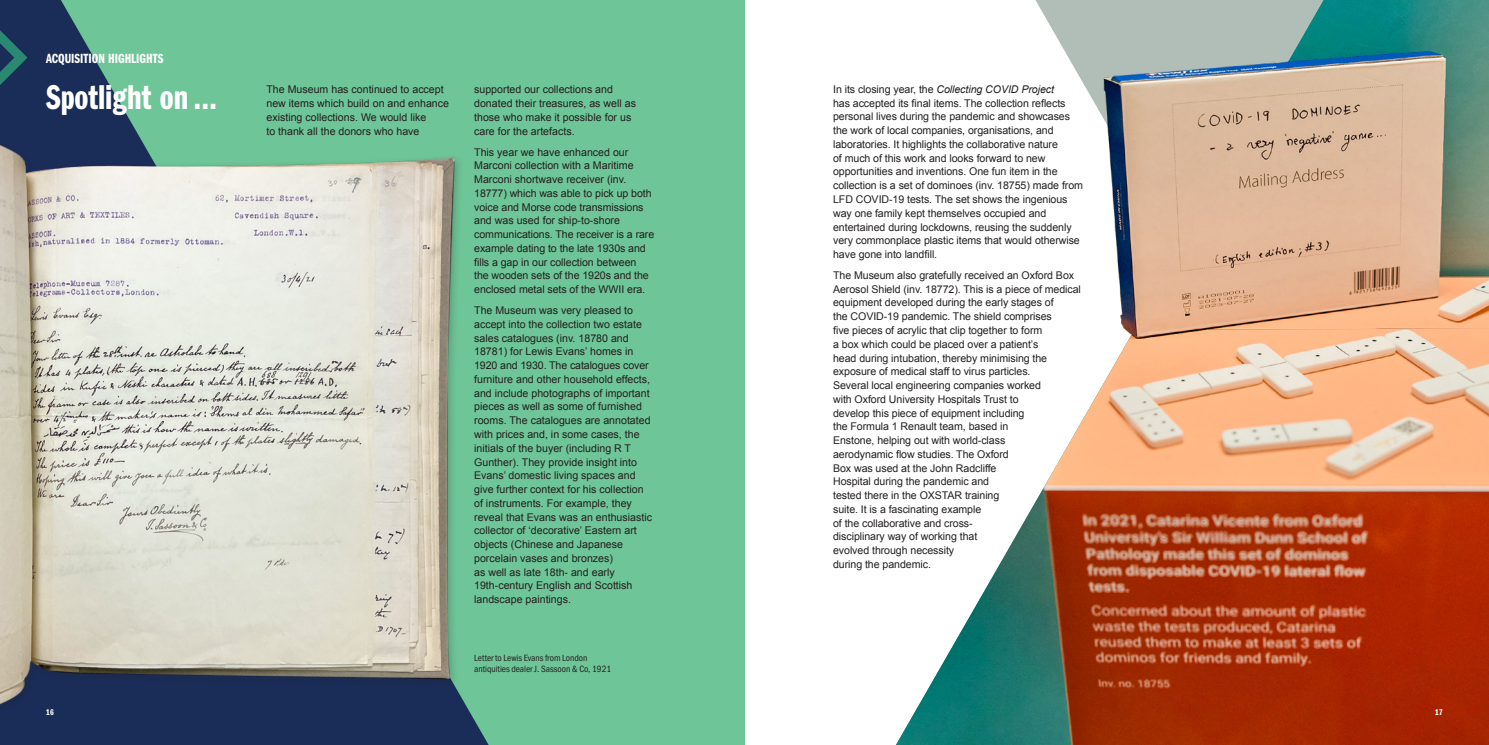
<style>
.page{position:relative;width:1489px;height:745px;background:#fff}
.page>*{position:absolute;margin:0;border:0;box-sizing:border-box;transform-origin:0 0}
.t1{font:35.62px "Franklin Gothic URW Com Dem";color:#fff}
.t2{font:13.75px "Franklin Gothic URW Com Dem";color:#fff}
.t3{font:10.62px/13.8px "Arial";letter-spacing:-.005em;color:#231f20}
.t4{font:9.38px/11.2px "Franklin Gothic URW Cond";letter-spacing:-.005em;color:#231f20}
.t5{font:8.62px "Franklin Gothic LT Pro Dm Cm";color:#fff}
.s1{font-style:italic}
</style>
<div class="page">
<img style="left:896px;top:0;width:592px;height:744px">
<div style="left:0;top:0;width:744px;height:744px;background:#6ec597"></div>
<svg style="left:0;top:0;width:488px;height:744px"></svg>
<img style="left:896px;top:32px;width:592px;height:323px">
<svg style="left:1106px;top:64px;width:183px;height:255px;background:#c8ab97"></svg>
<img style="left:0;top:133px;width:476px;height:582px">
<svg style="left:0;top:30px;width:27px;height:55px"></svg>
<p class="t2" style="left:46px;top:49px;width:119px">ACQUISITION HIGHLIGHTS</p>
<h1 class="t1" style="left:46px;top:72px;width:172px">Spotlight on …</h1>
<p class="t3" style="left:266px;top:83px;width:184px">The Museum has continued to accept new items which build on and enhance existing collections. We would like<br>to thank all the donors who have</p>
<p class="t3" style="left:833px;top:82px;width:251px">In its closing year, the <span class="s1">Collecting COVID Project<br></span>has accepted its final items. The collection reflects personal lives during the pandemic and showcases the work of local companies, organisations, and laboratories. It highlights the collaborative nature<br>of much of this work and looks forward to new opportunities and inventions. One fun item in the collection is a set of dominoes (inv. 18755) made from LFD COVID-19 tests. The set shows the ingenious way one family kept themselves occupied and entertained during lockdowns, reusing the suddenly very commonplace plastic items that would otherwise have gone into landfill.</p>
<p class="t3" style="left:833px;top:268px;width:249px">The Museum also gratefully received an Oxford Box Aerosol Shield (inv. 18772). This is a piece of medical equipment developed during the early stages of<br>the COVID-19 pandemic. The shield comprises<br>five pieces of acrylic that clip together to form<br>a box which could be placed over a patient’s<br>head during intubation, thereby minimising the exposure of medical staff to virus particles.<br>Several local engineering companies worked<br>with Oxford University Hospitals Trust to<br>develop this piece of equipment including<br>the Formula 1 Renault team, based in<br>Enstone, helping out with world-class<br>aerodynamic flow studies. The Oxford<br>Box was used at the John Radcliffe<br>Hospital during the pandemic and<br>tested there in the OXSTAR training<br>suite. It is a fascinating example<br>of the collaborative and cross-<br>disciplinary way of working that<br>evolved through necessity<br>during the pandemic.</p>
<p class="t3" style="left:474px;top:83px;width:163px">supported our collections and donated their treasures, as well as those who make it possible for us care for the artefacts.</p>
<p class="t3" style="left:474px;top:145px;width:182px">This year we have enhanced our Marconi collection with a Maritime Marconi shortwave receiver (inv.<br>18777) which was able to pick up both voice and Morse code transmissions and was used for ship-to-shore communications. The receiver is a rare example dating to the late 1930s and fills a gap in our collection between<br>the wooden sets of the 1920s and the enclosed metal sets of the WWII era.</p>
<p class="t3" style="left:474px;top:303px;width:179px">The Museum was very pleased to accept into the collection two estate sales catalogues (inv. 18780 and 18781) for Lewis Evans’ homes in 1920 and 1930. The catalogues cover furniture and other household effects, and include photographs of important pieces as well as some of furnished rooms. The catalogues are annotated with prices and, in some cases, the initials of the buyer (including R T Gunther). They provide insight into Evans’ domestic living spaces and give further context for his collection of instruments. For example, they reveal that Evans was an enthusiastic collector of ‘decorative’ Eastern art objects (Chinese and Japanese porcelain vases and bronzes)<br>as well as late 18th- and early 19th-century English and Scottish landscape paintings.</p>
<p class="t4" style="left:474px;top:650px;width:138px">Letter to Lewis Evans from London antiquities dealer J. Sassoon &amp; Co, 1921</p>
<p class="t5" style="left:46px;top:707px;width:9px">16</p>
<p class="t5" style="left:1434px;top:707px;width:9px">17</p>
</div>
